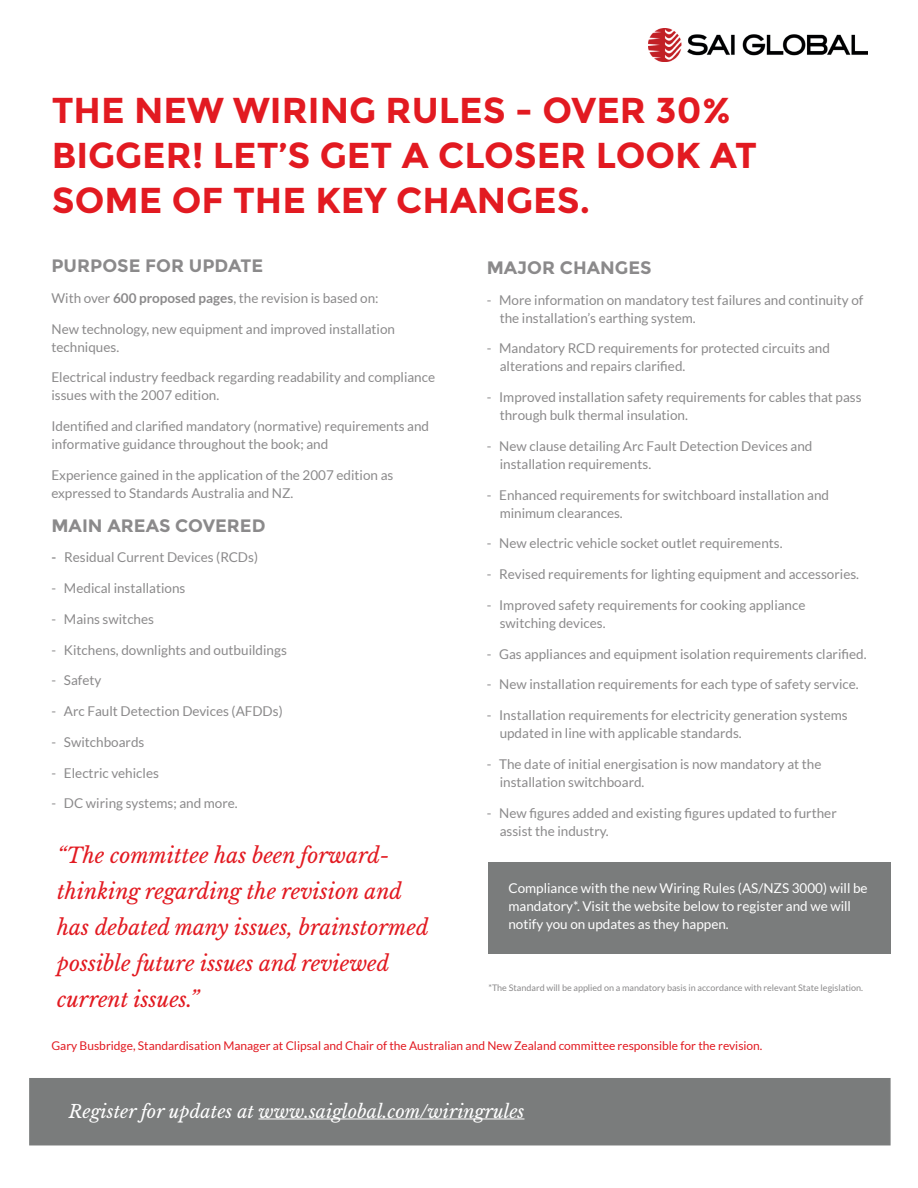
<style>
.page{position:relative;width:918px;height:1188px;background:#fff}
.page>*{position:absolute;margin:0;border:0;box-sizing:border-box;transform-origin:0 0}
.t1{font:700 36px/45px "Montserrat";color:#e21a21}
.t2{font:italic 21px/36px "Libre Baskerville";color:#e21a21}
.t3{font:italic 18px "Libre Baskerville";color:#fff}
.t4{font:700 18px "Montserrat";color:#8b8a8b}
.t5{font:13.5px/18px "Lato";color:#8b8a8b}
.t6{font:13.5px/18px "Lato";color:#fff}
.t7{font:12px "Lato";color:#e21a21}
.t8{font:9px "Lato";color:#8b8a8b}
.s1{font-weight:700}
</style>
<div class="page">
<div style="left:29px;top:1078px;width:862px;height:67px;background:#7a7c7c"></div>
<hr style="left:258px;top:1119px;width:266px;height:1px;background:#fff">
<img style="left:648px;top:28px;width:220px;height:33px">
<div style="left:488px;top:862px;width:403px;height:92px;background:#7a7c7c"></div>
<h1 class="t1" style="left:52px;top:88px;width:707px">THE NEW WIRING RULES - OVER 30%<br>BIGGER! LET’S GET A CLOSER LOOK AT<br>SOME OF THE KEY CHANGES.</h1>
<h3 class="t4" style="left:51px;top:255px;width:213px">PURPOSE FOR UPDATE</h3>
<p class="t5" style="left:51px;top:289px;width:329px">With over <span class="s1">600 proposed pages</span>, the revision is based on:</p>
<p class="t5" style="left:51px;top:320px;width:345px">New technology, new equipment and improved installation techniques.</p>
<p class="t5" style="left:51px;top:368px;width:385px">Electrical industry feedback regarding readability and compliance issues with the 2007 edition.</p>
<p class="t5" style="left:51px;top:417px;width:379px">Identified and clarified mandatory (normative) requirements and informative guidance throughout the book; and</p>
<p class="t5" style="left:51px;top:466px;width:343px">Experience gained in the application of the 2007 edition as expressed to Standards Australia and NZ.</p>
<h3 class="t4" style="left:51px;top:515px;width:216px">MAIN AREAS COVERED</h3>
<p class="t5" style="left:51px;top:548px;width:208px"><span class="s1">-</span> Residual Current Devices (RCDs)</p>
<p class="t5" style="left:51px;top:579px;width:136px">- Medical installations</p>
<p class="t5" style="left:51px;top:610px;width:104px">- Mains switches</p>
<p class="t5" style="left:51px;top:641px;width:237px">- Kitchens, downlights and outbuildings</p>
<p class="t5" style="left:51px;top:671px;width:52px">- Safety</p>
<p class="t5" style="left:51px;top:702px;width:233px">- Arc Fault Detection Devices (AFDDs)</p>
<p class="t5" style="left:51px;top:733px;width:95px">- Switchboards</p>
<p class="t5" style="left:51px;top:764px;width:109px">- Electric vehicles</p>
<p class="t5" style="left:51px;top:794px;width:188px">- DC wiring systems; and more.</p>
<h2 class="t2" style="left:57px;top:838px;width:373px">“The committee has been forward&shy;thinking regarding the revision and has debated many issues, brainstormed possible future issues and reviewed current issues.”</h2>
<h3 class="t4" style="left:487px;top:257px;width:167px">MAJOR CHANGES</h3>
<p class="t5" style="left:500px;top:291px;width:365px;text-indent:-13px">- More information on mandatory test failures and continuity of the installation’s earthing system.</p>
<p class="t5" style="left:500px;top:339px;width:332px;text-indent:-13px">- Mandatory RCD requirements for protected circuits and alterations and repairs clarified.</p>
<p class="t5" style="left:500px;top:388px;width:363px;text-indent:-13px">- Improved installation safety requirements for cables that pass through bulk thermal insulation.</p>
<p class="t5" style="left:500px;top:437px;width:314px;text-indent:-13px">- New clause detailing Arc Fault Detection Devices and installation requirements.</p>
<p class="t5" style="left:500px;top:486px;width:331px;text-indent:-13px">- Enhanced requirements for switchboard installation and minimum clearances.</p>
<p class="t5" style="left:487px;top:534px;width:297px">- New electric vehicle socket outlet requirements.</p>
<p class="t5" style="left:487px;top:565px;width:374px">- Revised requirements for lighting equipment and accessories.</p>
<p class="t5" style="left:500px;top:596px;width:307px;text-indent:-13px">- Improved safety requirements for cooking appliance switching devices.</p>
<p class="t5" style="left:487px;top:645px;width:382px">- Gas appliances and equipment isolation requirements clarified.</p>
<p class="t5" style="left:487px;top:675px;width:374px">- New installation requirements for each type of safety service.</p>
<p class="t5" style="left:500px;top:706px;width:350px;text-indent:-13px">- Installation requirements for electricity generation systems updated in line with applicable standards.</p>
<p class="t5" style="left:500px;top:755px;width:323px;text-indent:-13px">- The date of initial energisation is now mandatory at the installation switchboard.</p>
<p class="t5" style="left:500px;top:804px;width:339px;text-indent:-13px">- New figures added and existing figures updated to further assist the industry.</p>
<p class="t6" style="left:508px;top:879px;width:361px">Compliance with the new Wiring Rules (AS/NZS 3000) will be mandatory*. Visit the website below to register and we will notify you on updates as they happen.</p>
<p class="t8" style="left:488px;top:982px;width:376px">*The Standard will be applied on a mandatory basis in accordance with relevant State legislation.</p>
<p class="t7" style="left:51px;top:1039px;width:713px">Gary Busbridge, Standardisation Manager at Clipsal and Chair of the Australian and New Zealand committee responsible for the revision.</p>
<h3 class="t3" style="left:69px;top:1100px;width:457px">Register for updates at www.saiglobal.com/wiringrules</h3>
</div>
